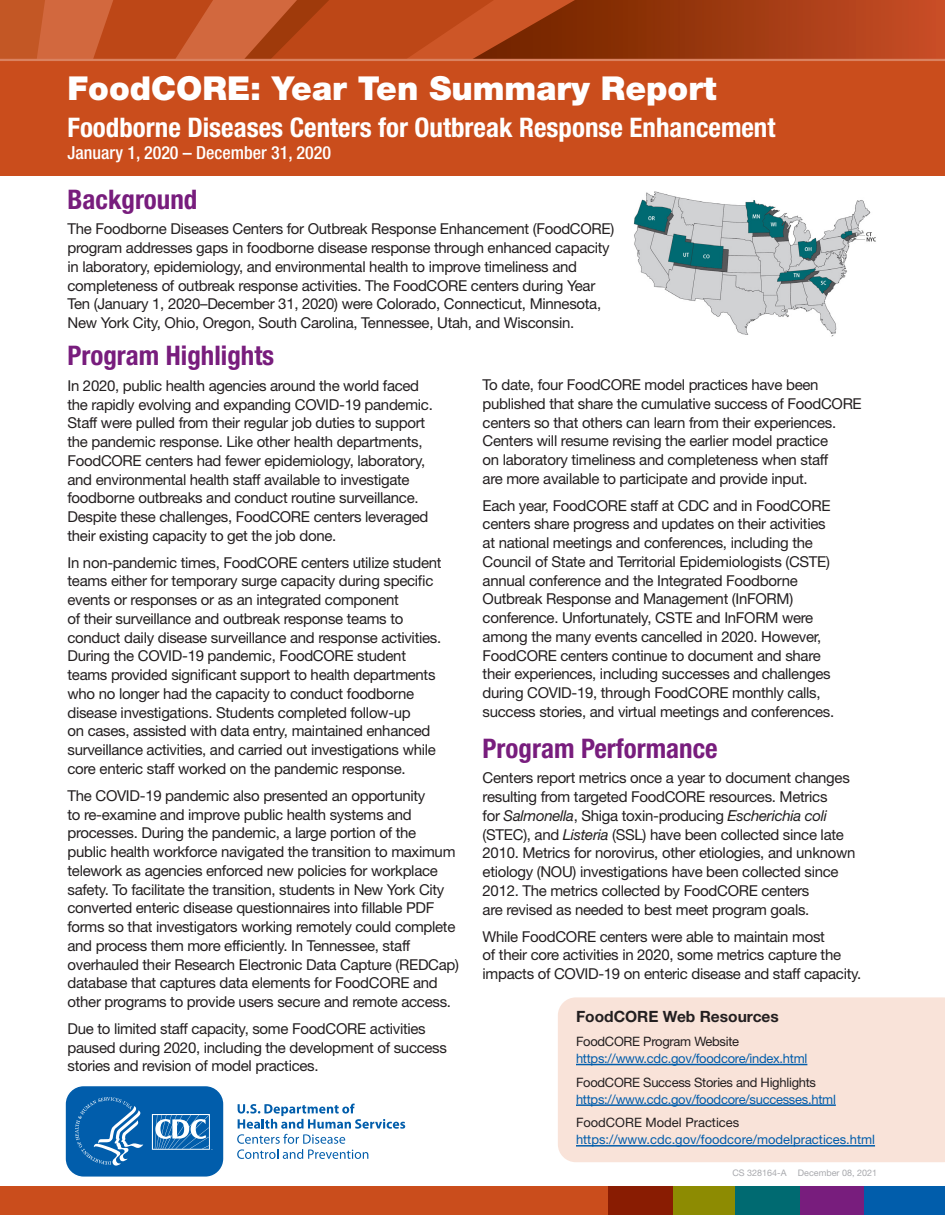
<style>
.page{position:relative;width:945px;height:1215px;background:#fff}
.page>*{position:absolute;margin:0;border:0;box-sizing:border-box;transform-origin:0 0}
.H1-_title{font:900 33px "Helvetica Neue LT Std";color:#fff}
.H1-sub{font:700 condensed 27px "Helvetica Neue LT Std";color:#fff}
.t1{font:700 condensed 27px "Helvetica Neue LT Std";color:#781d7d}
.H1-sub-2{font:500 condensed 18px "Helvetica Neue LT Std";color:#fff}
.P_Callout{font:700 15.6px "Helvetica Neue LT Std";color:#231f20}
.t2{font:15px/18.8px "Helvetica Neue LT Std";letter-spacing:-.02em;color:#231f20}
.t3{font:12.9px/16.8px "Helvetica Neue LT Std";letter-spacing:-.02em;color:#015dab}
.t4{font:12.9px/16.8px "Helvetica Neue LT Std";color:#015dab}
.t5{font:9px "Helvetica Neue LT Std";color:#a8a9ad}
.s1{font-style:italic}
.s2{color:#231f20}
</style>
<div class="page">
<svg style="left:0;top:0;width:945px;height:59px"></svg>
<div style="left:0;top:61px;width:945px;height:115px;background:#ca4d1c"></div>
<hr style="left:0;top:59px;width:945px;height:2px;background:#da8260">
<div style="left:0;top:1186px;width:610px;height:29px;background:#ca4d1c"></div>
<div style="left:672px;top:1186px;width:64px;height:29px;background:#8d8b02"></div>
<div style="left:735px;top:1186px;width:65px;height:29px;background:#006a71"></div>
<div style="left:800px;top:1186px;width:65px;height:29px;background:#781d7d"></div>
<div style="left:865px;top:1186px;width:80px;height:29px;background:#015dab"></div>
<div style="left:608px;top:1186px;width:65px;height:29px;background:#891c02"></div>
<div style="left:558px;top:997px;width:387px;height:165px;background:#f9e3d9"></div>
<svg style="left:237px;top:1104px;width:168px;height:55px"></svg>
<svg style="left:65px;top:1086px;width:159px;height:91px"></svg>
<img style="left:634px;top:191px;width:242px;height:146px">
<hr style="left:576px;top:1064px;width:231px;height:1px;background:#015dab">
<hr style="left:576px;top:1104px;width:260px;height:2px;background:#015dab">
<hr style="left:576px;top:1145px;width:299px;height:2px;background:#015dab">
<h1 class="H1-_title" style="left:68px;top:69px;width:650px">FoodCORE: Year Ten Summary Report</h1>
<p class="H1-sub" style="left:68px;top:111px;width:709px">Foodborne Diseases Centers for Outbreak Response Enhancement</p>
<p class="H1-sub-2" style="left:68px;top:142px;width:265px">January 1, 2020 – December 31, 2020</p>
<h2 class="t1" style="left:68px;top:183px;width:131px">Background</h2>
<p class="t2" style="left:68px;top:219px;width:548px">The Foodborne Diseases Centers for Outbreak Response Enhancement (FoodCORE) program addresses gaps in foodborne disease response through enhanced capacity in laboratory, epidemiology, and environmental health to improve timeliness and completeness of outbreak response activities. The FoodCORE centers during Year Ten (January 1, 2020–December 31, 2020) were Colorado, Connecticut, Minnesota, New York City, Ohio, Oregon, South Carolina, Tennessee, Utah, and Wisconsin.</p>
<h2 class="t1" style="left:68px;top:339px;width:208px">Program Highlights</h2>
<p class="t2" style="left:68px;top:376px;width:367px">In 2020, public health agencies around the world faced the rapidly evolving and expanding COVID-19 pandemic.<br>Staff were pulled from their regular job duties to support the pandemic response. Like other health departments, FoodCORE centers had fewer epidemiology, laboratory, and environmental health staff available to investigate foodborne outbreaks and conduct routine surveillance.<br>Despite these challenges, FoodCORE centers leveraged their existing capacity to get the job done.</p>
<p class="t2" style="left:68px;top:553px;width:376px">In non-pandemic times, FoodCORE centers utilize student teams either for temporary surge capacity during specific events or responses or as an integrated component<br>of their surveillance and outbreak response teams to conduct daily disease surveillance and response activities.<br>During the COVID-19 pandemic, FoodCORE student teams provided significant support to health departments who no longer had the capacity to conduct foodborne disease investigations. Students completed follow-up<br>on cases, assisted with data entry, maintained enhanced surveillance activities, and carried out investigations while core enteric staff worked on the pandemic response.</p>
<p class="t2" style="left:68px;top:786px;width:393px">The COVID-19 pandemic also presented an opportunity<br>to re-examine and improve public health systems and processes. During the pandemic, a large portion of the public health workforce navigated the transition to maximum telework as agencies enforced new policies for workplace safety. To facilitate the transition, students in New York City converted enteric disease questionnaires into fillable PDF forms so that investigators working remotely could complete and process them more efficiently. In Tennessee, staff overhauled their Research Electronic Data Capture (REDCap) database that captures data elements for FoodCORE and other programs to provide users secure and remote access.</p>
<p class="t2" style="left:68px;top:1019px;width:381px">Due to limited staff capacity, some FoodCORE activities paused during 2020, including the development of success stories and revision of model practices.</p>
<p class="t2" style="left:483px;top:375px;width:381px">To date, four FoodCORE model practices have been published that share the cumulative success of FoodCORE centers so that others can learn from their experiences.<br>Centers will resume revising the earlier model practice<br>on laboratory timeliness and completeness when staff<br>are more available to participate and provide input.</p>
<p class="t2" style="left:483px;top:496px;width:353px">Each year, FoodCORE staff at CDC and in FoodCORE centers share progress and updates on their activities at national meetings and conferences, including the Council of State and Territorial Epidemiologists (CSTE) annual conference and the Integrated Foodborne Outbreak Response and Management (InFORM) conference. Unfortunately, CSTE and InFORM were among the many events cancelled in 2020. However, FoodCORE centers continue to document and share their experiences, including successes and challenges during COVID-19, through FoodCORE monthly calls, success stories, and virtual meetings and conferences.</p>
<h2 class="t1" style="left:483px;top:732px;width:237px">Program Performance</h2>
<p class="t2" style="left:483px;top:769px;width:374px">Centers report metrics once a year to document changes resulting from targeted FoodCORE resources. Metrics<br>for <span class="s1">Salmonella</span>, Shiga toxin-producing <span class="s1">Escherichia coli </span>(STEC), and <span class="s1">Listeria</span> (SSL) have been collected since late 2010. Metrics for norovirus, other etiologies, and unknown etiology (NOU) investigations have been collected since 2012. The metrics collected by FoodCORE centers<br>are revised as needed to best meet program goals.</p>
<p class="t2" style="left:483px;top:927px;width:380px">While FoodCORE centers were able to maintain most<br>of their core activities in 2020, some metrics capture the impacts of COVID-19 on enteric disease and staff capacity.</p>
<p class="P_Callout" style="left:576px;top:1007px;width:204px">FoodCORE Web Resources</p>
<p class="t3" style="left:576px;top:1033px;width:233px"><span class="s2">FoodCORE Program Website </span>https://www.cdc.gov/foodcore/index.html</p>
<p class="t3" style="left:576px;top:1074px;width:261px"><span class="s2">FoodCORE Success Stories and Highlights </span>https://www.cdc.gov/foodcore/successes.html</p>
<p class="t4" style="left:576px;top:1114px;width:301px"><span class="s2">FoodCORE Model Practices </span>https://www.cdc.gov/foodcore/modelpractices.html</p>
<p class="t5" style="left:732px;top:1167px;width:56px">CS 328164-A</p>
<p class="t5" style="left:798px;top:1167px;width:81px">December 08, 2021</p>
</div>
